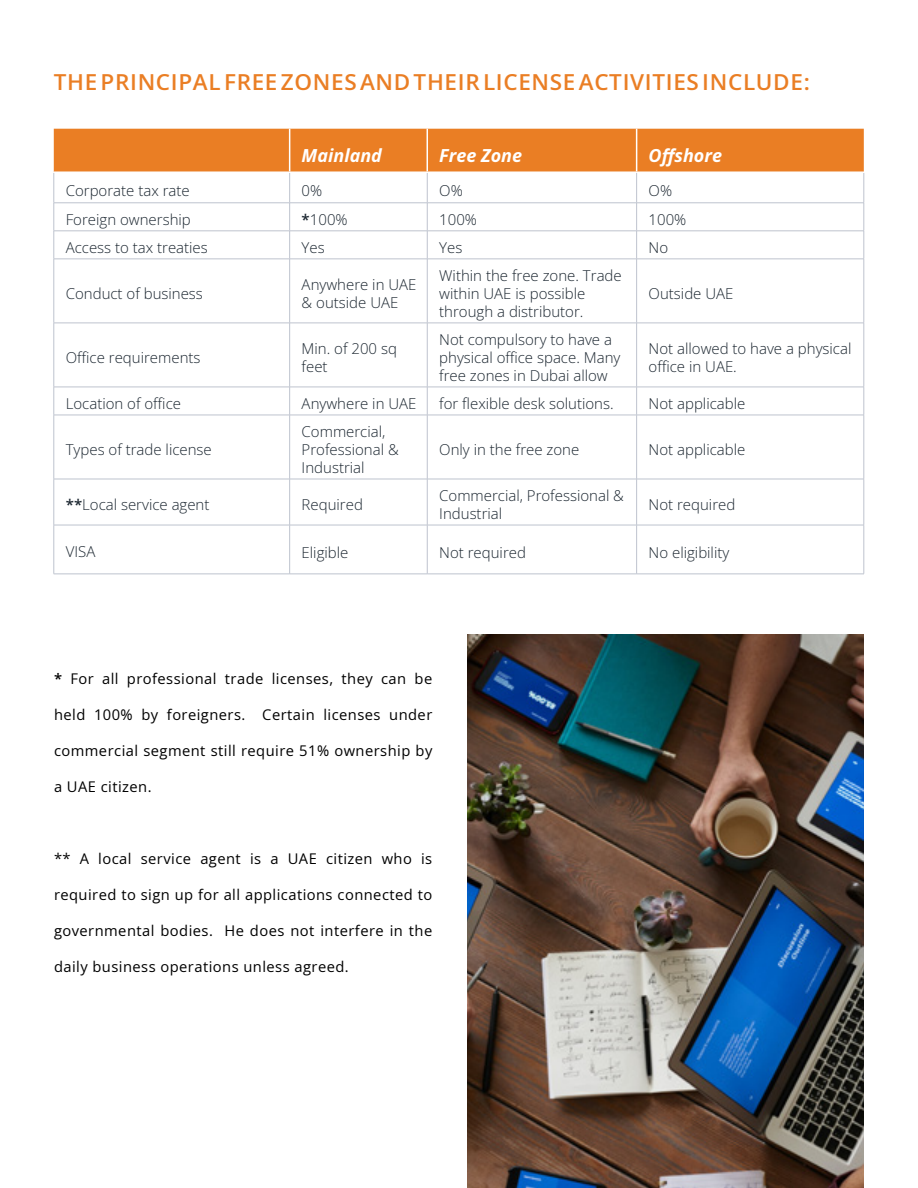
<style>
.page{position:relative;width:918px;height:1188px;background:#fff}
.page>*{position:absolute;margin:0;border:0;box-sizing:border-box;transform-origin:0 0}
.t1{font:600 22.5px "Open Sans";letter-spacing:.03em;color:#ea7e24}
.t2{font:italic 700 18px "Open Sans";color:#fff}
.t3{font:300 15px/18px "Open Sans";color:#1b2630}
.t4{font:14.7px "Open Sans";letter-spacing:.03em;color:#000}
.s1{font-weight:600}
</style>
<div class="page">
<div style="left:54px;top:129px;width:810px;height:42px;background:#ea7e24"></div>
<svg style="left:55px;top:173px;width:809px;height:401px"></svg>
<hr style="left:289px;top:129px;width:1px;height:42px;background:#fff">
<hr style="left:427px;top:129px;width:1px;height:42px;background:#fff">
<hr style="left:636px;top:129px;width:1px;height:42px;background:#fff">
<hr style="left:54px;top:173px;width:1px;height:30px;background:#bec3ce">
<hr style="left:289px;top:173px;width:1px;height:30px;background:#bec3ce">
<hr style="left:427px;top:173px;width:1px;height:30px;background:#bec3ce">
<hr style="left:636px;top:173px;width:1px;height:30px;background:#bec3ce">
<hr style="left:864px;top:173px;width:1px;height:30px;background:#bec3ce">
<hr style="left:54px;top:203px;width:236px;height:1px;background:#bec3ce">
<hr style="left:290px;top:203px;width:137px;height:1px;background:#bec3ce">
<hr style="left:427px;top:203px;width:210px;height:1px;background:#bec3ce">
<hr style="left:637px;top:203px;width:227px;height:1px;background:#bec3ce">
<hr style="left:54px;top:231px;width:236px;height:1px;background:#bec3ce">
<svg style="left:54px;top:203px;width:1px;height:56px"></svg>
<hr style="left:290px;top:231px;width:137px;height:1px;background:#bec3ce">
<svg style="left:289px;top:204px;width:1px;height:55px"></svg>
<hr style="left:427px;top:231px;width:210px;height:1px;background:#bec3ce">
<svg style="left:427px;top:204px;width:1px;height:55px"></svg>
<hr style="left:637px;top:231px;width:227px;height:1px;background:#bec3ce">
<svg style="left:636px;top:204px;width:1px;height:55px"></svg>
<svg style="left:864px;top:203px;width:1px;height:56px"></svg>
<hr style="left:54px;top:259px;width:236px;height:1px;background:#bec3ce">
<hr style="left:54px;top:259px;width:1px;height:64px;background:#bec3ce">
<hr style="left:290px;top:259px;width:137px;height:1px;background:#bec3ce">
<hr style="left:289px;top:259px;width:1px;height:64px;background:#bec3ce">
<hr style="left:427px;top:259px;width:210px;height:1px;background:#bec3ce">
<hr style="left:427px;top:259px;width:1px;height:64px;background:#bec3ce">
<hr style="left:637px;top:259px;width:227px;height:1px;background:#bec3ce">
<hr style="left:636px;top:259px;width:1px;height:64px;background:#bec3ce">
<hr style="left:864px;top:259px;width:1px;height:64px;background:#bec3ce">
<hr style="left:54px;top:323px;width:236px;height:1px;background:#bec3ce">
<hr style="left:54px;top:323px;width:1px;height:64px;background:#bec3ce">
<hr style="left:290px;top:323px;width:137px;height:1px;background:#bec3ce">
<hr style="left:289px;top:323px;width:1px;height:64px;background:#bec3ce">
<hr style="left:427px;top:323px;width:210px;height:1px;background:#bec3ce">
<hr style="left:427px;top:323px;width:1px;height:64px;background:#bec3ce">
<hr style="left:637px;top:323px;width:227px;height:1px;background:#bec3ce">
<hr style="left:636px;top:323px;width:1px;height:64px;background:#bec3ce">
<hr style="left:864px;top:323px;width:1px;height:64px;background:#bec3ce">
<hr style="left:54px;top:387px;width:236px;height:1px;background:#bec3ce">
<svg style="left:54px;top:387px;width:1px;height:28px"></svg>
<hr style="left:290px;top:387px;width:137px;height:1px;background:#bec3ce">
<svg style="left:289px;top:388px;width:1px;height:27px"></svg>
<hr style="left:427px;top:387px;width:210px;height:1px;background:#bec3ce">
<svg style="left:427px;top:387px;width:1px;height:28px"></svg>
<hr style="left:637px;top:387px;width:227px;height:1px;background:#bec3ce">
<svg style="left:636px;top:388px;width:1px;height:27px"></svg>
<svg style="left:864px;top:387px;width:1px;height:28px"></svg>
<hr style="left:54px;top:415px;width:236px;height:1px;background:#bec3ce">
<hr style="left:54px;top:415px;width:1px;height:64px;background:#bec3ce">
<hr style="left:290px;top:415px;width:137px;height:1px;background:#bec3ce">
<hr style="left:289px;top:415px;width:1px;height:64px;background:#bec3ce">
<hr style="left:427px;top:415px;width:210px;height:1px;background:#bec3ce">
<hr style="left:427px;top:415px;width:1px;height:64px;background:#bec3ce">
<hr style="left:637px;top:415px;width:227px;height:1px;background:#bec3ce">
<hr style="left:636px;top:415px;width:1px;height:64px;background:#bec3ce">
<hr style="left:864px;top:415px;width:1px;height:64px;background:#bec3ce">
<hr style="left:54px;top:479px;width:236px;height:1px;background:#bec3ce">
<hr style="left:54px;top:479px;width:1px;height:46px;background:#bec3ce">
<hr style="left:290px;top:479px;width:137px;height:1px;background:#bec3ce">
<hr style="left:289px;top:479px;width:1px;height:46px;background:#bec3ce">
<hr style="left:427px;top:479px;width:210px;height:1px;background:#bec3ce">
<hr style="left:427px;top:479px;width:1px;height:46px;background:#bec3ce">
<hr style="left:637px;top:479px;width:227px;height:1px;background:#bec3ce">
<hr style="left:636px;top:479px;width:1px;height:46px;background:#bec3ce">
<hr style="left:864px;top:479px;width:1px;height:46px;background:#bec3ce">
<hr style="left:54px;top:525px;width:236px;height:1px;background:#bec3ce">
<hr style="left:54px;top:525px;width:1px;height:49px;background:#bec3ce">
<hr style="left:290px;top:525px;width:137px;height:1px;background:#bec3ce">
<hr style="left:289px;top:525px;width:1px;height:49px;background:#bec3ce">
<hr style="left:427px;top:525px;width:210px;height:1px;background:#bec3ce">
<hr style="left:427px;top:525px;width:1px;height:49px;background:#bec3ce">
<hr style="left:637px;top:525px;width:227px;height:1px;background:#bec3ce">
<hr style="left:636px;top:525px;width:1px;height:49px;background:#bec3ce">
<hr style="left:864px;top:525px;width:1px;height:49px;background:#bec3ce">
<hr style="left:54px;top:574px;width:236px;height:1px;background:#bec3ce">
<hr style="left:290px;top:574px;width:137px;height:1px;background:#bec3ce">
<hr style="left:427px;top:574px;width:210px;height:1px;background:#bec3ce">
<hr style="left:637px;top:574px;width:227px;height:1px;background:#bec3ce">
<img style="left:468px;top:634px;width:395px;height:554px">
<h1 class="t1" style="left:54px;top:66px;width:758px">THE PRINCIPAL FREE ZONES AND THEIR LICENSE ACTIVITIES INCLUDE:</h1>
<p class="t2" style="left:302px;top:143px;width:82px">Mainland</p>
<p class="t2" style="left:439px;top:143px;width:84px">Free Zone</p>
<p class="t2" style="left:649px;top:143px;width:75px">Offshore</p>
<p class="t3" style="left:66px;top:181px;width:125px">Corporate tax rate</p>
<p class="t3" style="left:302px;top:181px;width:22px">0%</p>
<p class="t3" style="left:439px;top:181px;width:25px">O%</p>
<p class="t3" style="left:649px;top:181px;width:25px">O%</p>
<p class="t3" style="left:66px;top:210px;width:127px">Foreign ownership</p>
<p class="t3" style="left:302px;top:210px;width:48px"><span class="s1">*</span>100%</p>
<p class="t3" style="left:439px;top:210px;width:39px">100%</p>
<p class="t3" style="left:649px;top:210px;width:39px">100%</p>
<p class="t3" style="left:66px;top:238px;width:144px">Access to tax treaties</p>
<p class="t3" style="left:302px;top:238px;width:25px">Yes</p>
<p class="t3" style="left:439px;top:238px;width:25px">Yes</p>
<p class="t3" style="left:649px;top:238px;width:21px">No</p>
<p class="t3" style="left:66px;top:284px;width:139px">Conduct of business</p>
<p class="t3" style="left:302px;top:275px;width:116px">Anywhere in UAE &amp; outside UAE</p>
<p class="t3" style="left:439px;top:266px;width:184px">Within the free zone. Trade within UAE is possible through a distributor.</p>
<p class="t3" style="left:649px;top:284px;width:86px">Outside UAE</p>
<p class="t3" style="left:66px;top:348px;width:136px">Office requirements</p>
<p class="t3" style="left:302px;top:339px;width:97px">Min. of 200 sq feet</p>
<p class="t3" style="left:439px;top:330px;width:183px">Not compulsory to have a physical office space. Many free zones in Dubai allow</p>
<p class="t3" style="left:649px;top:339px;width:204px">Not allowed to have a physical office in UAE.</p>
<p class="t3" style="left:66px;top:394px;width:117px">Location of office</p>
<p class="t3" style="left:302px;top:394px;width:116px">Anywhere in UAE</p>
<p class="t3" style="left:439px;top:394px;width:176px">for flexible desk solutions.</p>
<p class="t3" style="left:649px;top:394px;width:98px">Not applicable</p>
<p class="t3" style="left:66px;top:440px;width:148px">Types of trade license</p>
<p class="t3" style="left:302px;top:422px;width:99px">Commercial,<br>Professional &amp;<br>Industrial</p>
<p class="t3" style="left:439px;top:440px;width:142px">Only in the free zone</p>
<p class="t3" style="left:649px;top:440px;width:98px">Not applicable</p>
<p class="t3" style="left:66px;top:495px;width:145px"><span class="s1">**</span>Local service agent</p>
<p class="t3" style="left:302px;top:495px;width:63px">Required</p>
<p class="t3" style="left:439px;top:486px;width:186px">Commercial, Professional &amp;<br>Industrial</p>
<p class="t3" style="left:649px;top:495px;width:88px">Not required</p>
<p class="t3" style="left:66px;top:543px;width:31px">VISA</p>
<p class="t3" style="left:302px;top:543px;width:48px">Eligible</p>
<p class="t3" style="left:439px;top:543px;width:88px">Not required</p>
<p class="t3" style="left:649px;top:543px;width:82px">No eligibility</p>
<p class="t4" style="left:54px;top:669px;width:380px"><span class="s1">*</span> For all professional trade licenses, they can be</p>
<p class="t4" style="left:54px;top:705px;width:380px">held 100% by foreigners. Certain licenses under</p>
<p class="t4" style="left:54px;top:741px;width:380px">commercial segment still require 51% ownership by</p>
<p class="t4" style="left:54px;top:777px;width:99px">a UAE citizen.</p>
<p class="t4" style="left:54px;top:849px;width:380px">** A local service agent is a UAE citizen who is</p>
<p class="t4" style="left:54px;top:885px;width:380px">required to sign up for all applications connected to</p>
<p class="t4" style="left:54px;top:921px;width:380px">governmental bodies. He does not interfere in the</p>
<p class="t4" style="left:54px;top:957px;width:296px">daily business operations unless agreed.</p>
</div>
